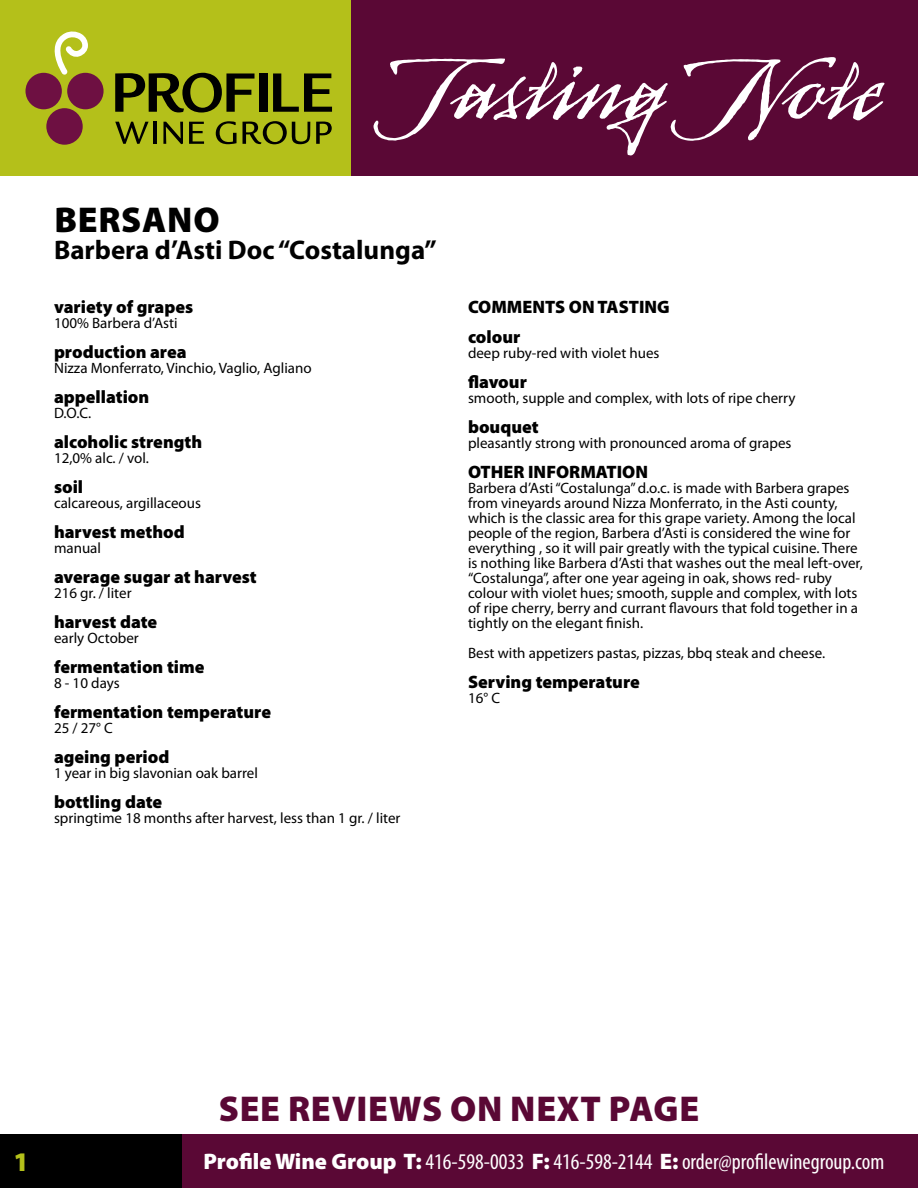
<style>
.page{position:relative;width:918px;height:1188px;background:#fff}
.page>*{position:absolute;margin:0;border:0;box-sizing:border-box;transform-origin:0 0}
.t1{font:127.5px "Arcana GMM Std Manuscript";color:#fff}
.t2{font:900 36px "Myriad Pro";letter-spacing:.02em;color:#5a0835}
.t3{font:900 36px "Myriad Pro";letter-spacing:.02em;color:#000}
.t4{font:700 27px "Myriad Pro";color:#000}
.t5{font:900 27px "Myriad Pro";color:#b4c01a}
.t6{font:condensed 22.5px "Myriad Pro";color:#fff}
.t7{font:900 18px/30px "Myriad Pro";color:#000}
.t8{font:15px/15px "Myriad Pro";color:#000}
.s1{font-weight:900;font-stretch:normal}
</style>
<div class="page">
<div style="left:0;top:0;width:351px;height:176px;background:#b4c01a"></div>
<div style="left:178px;top:1134px;width:740px;height:54px;background:#5a0835"></div>
<div style="left:351px;top:0;width:567px;height:176px;background:#5a0835"></div>
<div style="left:0;top:1134px;width:181px;height:54px;background:#000"></div>
<svg style="left:115px;top:73px;width:140px;height:40px"></svg>
<div style="left:259px;top:73px;width:8px;height:39px;background:#000"></div>
<svg style="left:273px;top:73px;width:59px;height:39px"></svg>
<svg style="left:115px;top:122px;width:34px;height:22px"></svg>
<hr style="left:154px;top:122px;width:3px;height:22px;background:#000">
<svg style="left:163px;top:122px;width:20px;height:22px"></svg>
<svg style="left:189px;top:122px;width:15px;height:22px"></svg>
<svg style="left:216px;top:121px;width:21px;height:23px"></svg>
<svg style="left:243px;top:121px;width:67px;height:23px"></svg>
<svg style="left:316px;top:122px;width:16px;height:22px"></svg>
<div style="left:46px;top:108px;width:37px;height:37px;background:#6e1042;border-radius:50%"></div>
<div style="left:26px;top:73px;width:36px;height:36px;background:#6e1042;border-radius:50%"></div>
<div style="left:67px;top:73px;width:37px;height:36px;background:#6e1042;border-radius:50%"></div>
<svg style="left:54px;top:32px;width:34px;height:43px"></svg>
<h1 class="t1" style="left:392px;top:28px;width:491px">Tasting Note</h1>
<h2 class="t3" style="left:54px;top:200px;width:167px">bersano</h2>
<h3 class="t4" style="left:54px;top:232px;width:384px">Barbera d’Asti Doc “Costalunga”</h3>
<p class="t7" style="left:54px;top:292px;width:141px">variety of grapes</p>
<p class="t8" style="left:54px;top:315px;width:125px">100% Barbera d’Asti</p>
<p class="t7" style="left:54px;top:337px;width:134px">production area</p>
<p class="t8" style="left:54px;top:360px;width:259px">Nizza Monferrato, Vinchio, Vaglio, Agliano</p>
<p class="t7" style="left:54px;top:382px;width:97px">appellation</p>
<p class="t8" style="left:54px;top:405px;width:39px">D.O.C.</p>
<p class="t7" style="left:54px;top:427px;width:150px">alcoholic strength</p>
<p class="t8" style="left:54px;top:450px;width:96px">12,0% alc. / vol.</p>
<p class="t7" style="left:54px;top:472px;width:31px">soil</p>
<p class="t8" style="left:54px;top:495px;width:148px">calcareous, argillaceous</p>
<p class="t7" style="left:54px;top:517px;width:132px">harvest method</p>
<p class="t8" style="left:54px;top:540px;width:49px">manual</p>
<p class="t7" style="left:54px;top:562px;width:204px">average sugar at harvest</p>
<p class="t8" style="left:54px;top:585px;width:79px">216 gr. / liter</p>
<p class="t7" style="left:54px;top:607px;width:105px">harvest date</p>
<p class="t8" style="left:54px;top:630px;width:86px">early October</p>
<p class="t7" style="left:54px;top:652px;width:152px">fermentation time</p>
<p class="t8" style="left:54px;top:675px;width:67px">8 - 10 days</p>
<p class="t7" style="left:54px;top:697px;width:219px">fermentation temperature</p>
<p class="t8" style="left:54px;top:720px;width:60px">25 / 27° C</p>
<p class="t7" style="left:54px;top:742px;width:117px">ageing period</p>
<p class="t8" style="left:54px;top:765px;width:205px">1 year in big slavonian oak barrel</p>
<p class="t7" style="left:54px;top:787px;width:110px">bottling date</p>
<p class="t8" style="left:54px;top:810px;width:348px">springtime 18 months after harvest, less than 1 gr. / liter</p>
<p class="t7" style="left:468px;top:292px;width:203px">COMMENTS ON TASTING colour</p>
<p class="t8" style="left:468px;top:345px;width:193px">deep ruby-red with violet hues</p>
<p class="t7" style="left:468px;top:367px;width:60px">flavour</p>
<p class="t8" style="left:468px;top:390px;width:329px">smooth, supple and complex, with lots of ripe cherry</p>
<p class="t7" style="left:468px;top:412px;width:72px">bouquet</p>
<p class="t8" style="left:468px;top:435px;width:325px">pleasantly strong with pronounced aroma of grapes</p>
<p class="t7" style="left:468px;top:457px;width:168px">OTHER INFORMATION</p>
<p class="t8" style="left:468px;top:480px;width:396px">Barbera d’Asti “Costalunga” d.o.c. is made with Barbera grapes from vineyards around Nizza Monferrato, in the Asti county, which is the classic area for this grape variety. Among the local people of the region, Barbera d’Asti is considered the wine for everything , so it will pair greatly with the typical cuisine. There is nothing like Barbera d’Asti that washes out the meal left-over, “Costalunga”, after one year ageing in oak, shows red- ruby colour with violet hues; smooth, supple and complex, with lots of ripe cherry, berry and currant flavours that fold together in a tightly on the elegant finish.</p>
<p class="t8" style="left:468px;top:645px;width:359px">Best with appetizers pastas, pizzas, bbq steak and cheese.</p>
<p class="t7" style="left:468px;top:667px;width:173px">Serving temperature</p>
<p class="t8" style="left:468px;top:690px;width:34px">16° C</p>
<h2 class="t2" style="left:219px;top:1088px;width:482px">SEE REVIEWS ON NEXT PAGE</h2>
<h3 class="t5" style="left:14px;top:1147px;width:17px">1</h3>
<h3 class="t6" style="left:203px;top:1148px;width:682px"><span class="s1">Profile Wine Group T:</span> 416-598-0033 <span class="s1">F:</span> 416-598-2144 <span class="s1">E:</span> order@profilewinegroup.com</h3>
</div>
